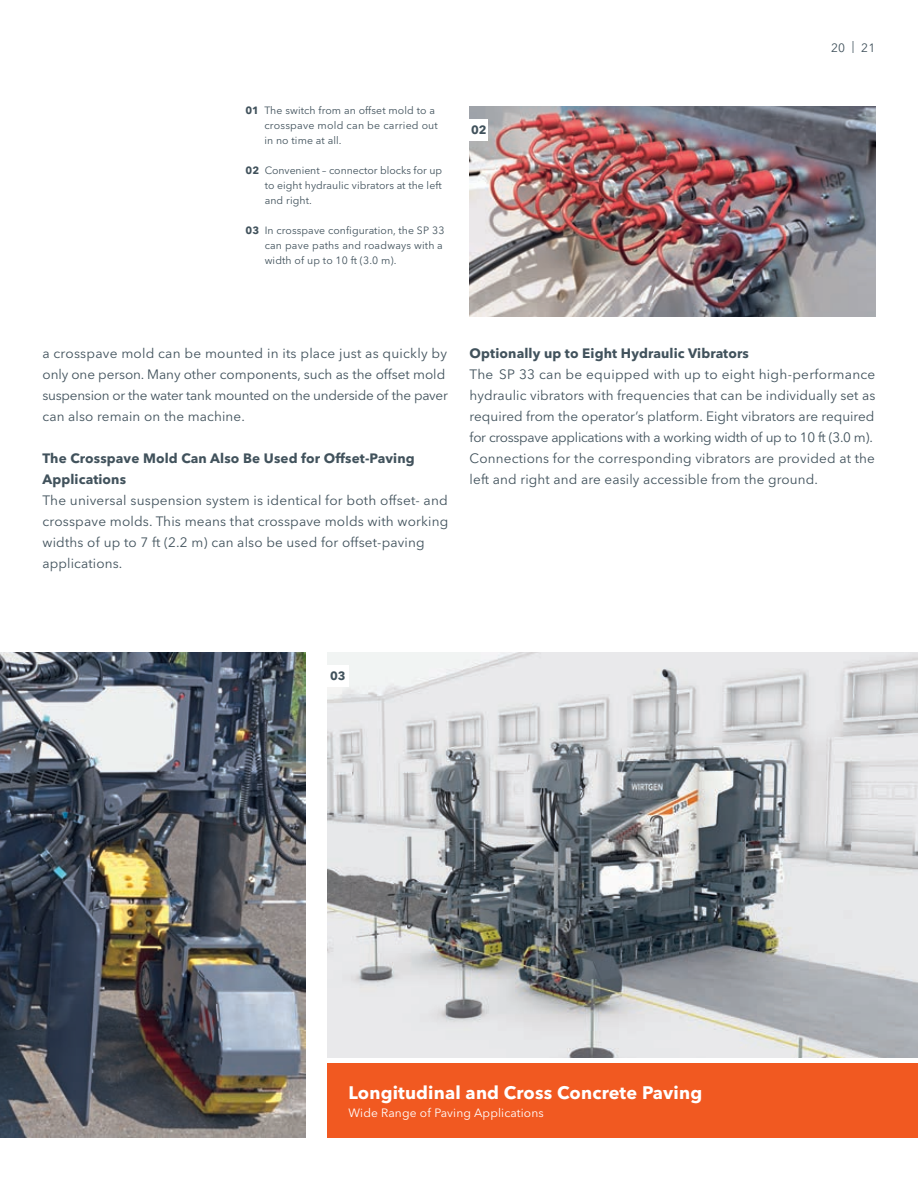
<style>
.page{position:relative;width:918px;height:1188px;background:#fff}
.page>*{position:absolute;margin:0;border:0;box-sizing:border-box;transform-origin:0 0}
.t1{font:700 18px "Avenir Next LT Pro";letter-spacing:.01em;color:#fff}
.t2{font:13.5px/21px "Avenir Next LT Pro";letter-spacing:.01em;color:#41525c}
.t3{font:700 13.5px/21px "Avenir Next LT Pro";letter-spacing:.01em;color:#41525c}
.t4{font:12px "Avenir Next LT Pro";letter-spacing:.01em;color:#fff}
.t5{font:12px "Avenir Next LT Pro";color:#41525c}
.t6{font:700 12px "Avenir Next LT Pro";color:#41525c}
.t7{font:10.5px/15px "Avenir Next LT Pro";letter-spacing:.01em;color:#41525c}
.s1{font-weight:700}
</style>
<div class="page">
<img style="left:327px;top:652px;width:591px;height:405px">
<img style="left:0;top:652px;width:306px;height:485px">
<img style="left:470px;top:106px;width:405px;height:210px">
<div style="left:327px;top:1064px;width:591px;height:74px;background:#f15921"></div>
<div style="left:327px;top:665px;width:22px;height:21px;background:#fff"></div>
<div style="left:470px;top:119px;width:18px;height:21px;background:#fff"></div>
<p class="t7" style="left:264px;top:103px;width:175px;text-indent:-19px"><span class="s1">01</span> The switch from an offset mold to a crosspave mold can be carried out in no time at all.</p>
<p class="t7" style="left:265px;top:163px;width:179px;text-align:justify;text-indent:-19px"><span class="s1">02</span> Convenient – connector blocks for up to eight hydraulic vibrators at the left and right.</p>
<p class="t7" style="left:265px;top:223px;width:181px;text-indent:-19px"><span class="s1">03</span> In crosspave configuration, the SP 33 can pave paths and roadways with a width of up to 10 ft (3.0 m).</p>
<p class="t6" style="left:471px;top:123px;width:17px">02</p>
<p class="t5" style="left:831px;top:40px;width:46px">20 | 21</p>
<p class="t2" style="left:43px;top:343px;width:407px">a crosspave mold can be mounted in its place just as quickly by only one person. Many other components, such as the offset mold suspension or the water tank mounted on the underside of the paver can also remain on the machine.</p>
<p class="t3" style="left:43px;top:448px;width:374px">The Crosspave Mold Can Also Be Used for Offset-Paving<br>Applications</p>
<p class="t2" style="left:43px;top:490px;width:407px">The universal suspension system is identical for both offset- and crosspave molds. This means that crosspave molds with working widths of up to 7 ft (2.2 m) can also be used for offset-paving applications.</p>
<p class="t3" style="left:470px;top:343px;width:281px">Optionally up to Eight Hydraulic Vibrators</p>
<p class="t2" style="left:470px;top:364px;width:407px">The SP 33 can be equipped with up to eight high-performance hydraulic vibrators with frequencies that can be individually set as required from the operator’s platform. Eight vibrators are required for crosspave applications with a working width of up to 10 ft (3.0 m).<br>Connections for the corresponding vibrators are provided at the left and right and are easily accessible from the ground.</p>
<p class="t6" style="left:330px;top:669px;width:17px">03</p>
<h1 class="t1" style="left:349px;top:1081px;width:355px">Longitudinal and Cross Concrete Paving</h1>
<p class="t4" style="left:349px;top:1105px;width:197px">Wide Range of Paving Applications</p>
</div>
